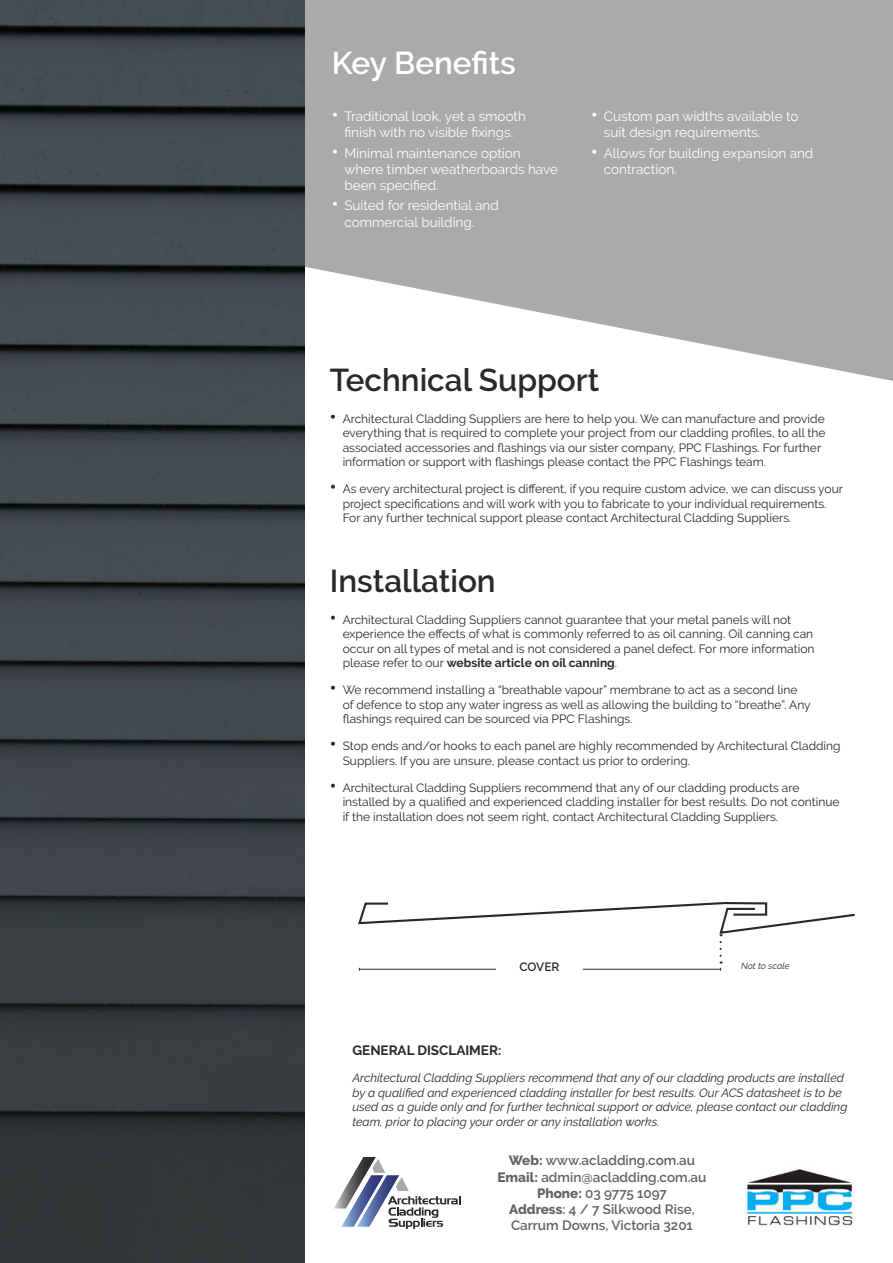
<style>
.page{position:relative;width:893px;height:1263px;background:#fff}
.page>*{position:absolute;margin:0;border:0;box-sizing:border-box;transform-origin:0 0}
.t1{font:600 31.5px "Raleway";color:#292929}
.t2{font:600 31.5px "Raleway";color:#fff}
.t3{font:13.5px/16.2px "Raleway";color:#fff}
.t4{font:600 13.5px/16.2px "Raleway";color:#626160;text-align:center}
.t5{font:700 13.5px "Raleway";color:#292929}
.t6{font:12px/14.4px "Raleway";color:#292929}
.t7{font:italic 12px/14.4px "Raleway";color:#292929}
.t8{font:600 12px "Raleway";letter-spacing:-.005em;color:#292929}
.t9{font:italic 9px "Raleway";letter-spacing:-.005em;color:#292929}
.s1{font-weight:800;font-size:18px}
.s2{font-weight:700}
.s3{font-weight:800}
</style>
<div class="page">
<svg style="left:304px;top:0;width:589px;height:381px;background:#b7b6b7"></svg>
<img style="left:0;top:0;width:304px;height:1263px">
<svg style="left:299px;top:857px;width:2px;height:38px"></svg>
<svg style="left:358px;top:902px;width:497px;height:69px"></svg>
<svg style="left:334px;top:1157px;width:126px;height:72px"></svg>
<img style="left:746px;top:1169px;width:108px;height:58px">
<h1 class="t2" style="left:332px;top:45px;width:186px">Key Benefits</h1>
<p class="t3" style="left:332px;top:109px;width:196px;text-align:center"><span class="s1">•</span> Traditional look, yet a smooth finish with no visible fixings.</p>
<p class="t3" style="left:344px;top:146px;width:215px;text-indent:-13px"><span class="s1">•</span> Minimal maintenance option where timber weatherboards have been specified.</p>
<p class="t3" style="left:344px;top:199px;width:156px;text-indent:-13px"><span class="s1">•</span> Suited for residential and commercial building.</p>
<p class="t3" style="left:604px;top:109px;width:196px;text-indent:-13px"><span class="s1">•</span> Custom pan widths available to suit design requirements.</p>
<p class="t3" style="left:604px;top:145px;width:211px;text-indent:-13px"><span class="s1">•</span> Allows for building expansion and contraction.</p>
<h1 class="t1" style="left:330px;top:362px;width:271px">Technical Support</h1>
<p class="t6" style="left:343px;top:412px;width:484px;text-indent:-13px"><span class="s1">•</span> Architectural Cladding Suppliers are here to help you. We can manufacture and provide everything that is required to complete your project from our cladding profiles, to all the associated accessories and flashings via our sister company, PPC Flashings. For further information or support with flashings please contact the PPC Flashings team.</p>
<p class="t6" style="left:343px;top:482px;width:502px;text-indent:-13px"><span class="s1">•</span> As every architectural project is different, if you require custom advice, we can discuss your project specifications and will work with you to fabricate to your individual requirements.<br>For any further technical support please contact Architectural Cladding Suppliers.</p>
<h1 class="t1" style="left:330px;top:563px;width:167px">Installation</h1>
<p class="t6" style="left:343px;top:613px;width:473px;text-indent:-13px"><span class="s1">•</span> Architectural Cladding Suppliers cannot guarantee that your metal panels will not experience the effects of what is commonly referred to as oil canning. Oil canning can occur on all types of metal and is not considered a panel defect. For more information please refer to our <span class="s2">website article on oil canning</span>.</p>
<p class="t6" style="left:343px;top:684px;width:470px;text-indent:-13px"><span class="s1">•</span> We recommend installing a “breathable vapour” membrane to act as a second line of defence to stop any water ingress as well as allowing the building to “breathe”. Any flashings required can be sourced via PPC Flashings.</p>
<p class="t6" style="left:343px;top:740px;width:499px;text-indent:-13px"><span class="s1">•</span> Stop ends and/or hooks to each panel are highly recommended by Architectural Cladding<br>Suppliers. If you are unsure, please contact us prior to ordering.</p>
<p class="t6" style="left:343px;top:781px;width:498px;text-indent:-13px"><span class="s1">•</span> Architectural Cladding Suppliers recommend that any of our cladding products are installed by a qualified and experienced cladding installer for best results. Do not continue if the installation does not seem right, contact Architectural Cladding Suppliers.</p>
<p class="t8" style="left:519px;top:962px;width:42px">COVER</p>
<p class="t9" style="left:741px;top:963px;width:50px">Not to scale</p>
<p class="t5" style="left:352px;top:1045px;width:150px">GENERAL DISCLAIMER:</p>
<p class="t7" style="left:352px;top:1072px;width:496px">Architectural Cladding Suppliers recommend that any of our cladding products are installed by a qualified and experienced cladding installer for best results. Our ACS datasheet is to be used as a guide only and for further technical support or advice, please contact our cladding team, prior to placing your order or any installation works.</p>
<p class="t4" style="left:498px;top:1152px;width:210px"><span class="s3">Web:</span> www.acladding.com.au<br><span class="s3">Email:</span> admin@acladding.com.au<br><span class="s3">Phone:</span> 03 9775 1097<br><span class="s3">Address</span>: 4 / 7 Silkwood Rise,<br>Carrum Downs, Victoria 3201</p>
</div>
